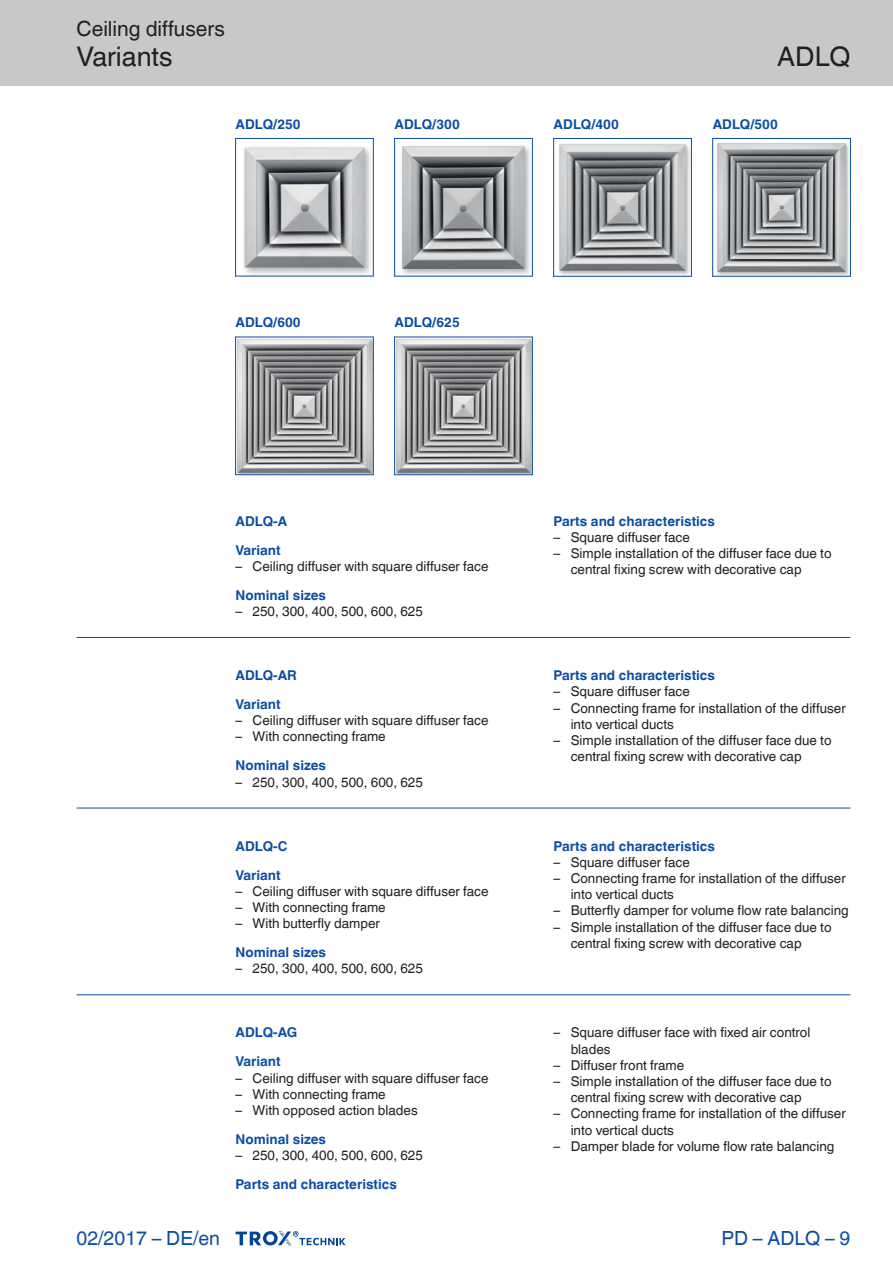
<style>
.page{position:relative;width:893px;height:1263px;background:#fff}
.page>*{position:absolute;margin:0;border:0;box-sizing:border-box;transform-origin:0 0}
.t1{font:27px "TROX Helvetica";color:#231f20}
.t2{font:21px "TROX Helvetica";color:#231f20}
.t3{font:19.5px "TROX Helvetica";color:#0d4da1}
.t4{font:13.5px/16.2px "TROX Helvetica";color:#231f20}
.t5{font:700 13.5px/29px "TROX Helvetica";color:#0d4da1}
</style>
<div class="page">
<div style="left:0;top:0;width:893px;height:85px;background:#c7c8ca"></div>
<svg style="left:236px;top:1231px;width:110px;height:15px"></svg>
<hr style="left:77px;top:637px;width:773px;height:1px;background:#0d4da1">
<hr style="left:77px;top:808px;width:773px;height:1px;background:#0d4da1">
<hr style="left:77px;top:994px;width:773px;height:1px;background:#0d4da1">
<img style="left:236px;top:139px;width:137px;height:137px">
<hr style="left:235px;top:138px;width:1px;height:138px;background:#0d4da1">
<hr style="left:373px;top:138px;width:1px;height:138px;background:#0d4da1">
<hr style="left:235px;top:138px;width:138px;height:1px;background:#0d4da1">
<hr style="left:235px;top:276px;width:138px;height:1px;background:#0d4da1">
<img style="left:395px;top:139px;width:137px;height:137px">
<hr style="left:394px;top:138px;width:1px;height:139px;background:#0d4da1">
<hr style="left:532px;top:138px;width:1px;height:139px;background:#0d4da1">
<hr style="left:394px;top:138px;width:138px;height:1px;background:#0d4da1">
<hr style="left:394px;top:276px;width:138px;height:1px;background:#0d4da1">
<img style="left:713px;top:139px;width:137px;height:137px">
<hr style="left:712px;top:138px;width:1px;height:139px;background:#0d4da1">
<hr style="left:850px;top:138px;width:1px;height:139px;background:#0d4da1">
<hr style="left:712px;top:138px;width:138px;height:1px;background:#0d4da1">
<hr style="left:712px;top:276px;width:138px;height:1px;background:#0d4da1">
<img style="left:554px;top:139px;width:137px;height:137px">
<hr style="left:553px;top:138px;width:1px;height:139px;background:#0d4da1">
<hr style="left:691px;top:138px;width:1px;height:139px;background:#0d4da1">
<hr style="left:553px;top:138px;width:138px;height:1px;background:#0d4da1">
<hr style="left:553px;top:276px;width:138px;height:1px;background:#0d4da1">
<img style="left:236px;top:338px;width:137px;height:136px">
<hr style="left:235px;top:337px;width:1px;height:138px;background:#0d4da1">
<hr style="left:373px;top:337px;width:1px;height:138px;background:#0d4da1">
<hr style="left:235px;top:337px;width:138px;height:1px;background:#0d4da1">
<hr style="left:235px;top:474px;width:138px;height:1px;background:#0d4da1">
<img style="left:395px;top:338px;width:137px;height:136px">
<hr style="left:394px;top:337px;width:1px;height:138px;background:#0d4da1">
<hr style="left:532px;top:337px;width:1px;height:138px;background:#0d4da1">
<hr style="left:394px;top:337px;width:138px;height:1px;background:#0d4da1">
<hr style="left:394px;top:474px;width:138px;height:1px;background:#0d4da1">
<h2 class="t2" style="left:77px;top:17px;width:150px">Ceiling diffusers</h2>
<h1 class="t1" style="left:77px;top:41px;width:98px">Variants</h1>
<h1 class="t1" style="left:777px;top:41px;width:75px">ADLQ</h1>
<p class="t5" style="left:236px;top:110px;width:67px">ADLQ/250</p>
<p class="t5" style="left:395px;top:110px;width:67px">ADLQ/300</p>
<p class="t5" style="left:554px;top:110px;width:67px">ADLQ/400</p>
<p class="t5" style="left:713px;top:110px;width:67px">ADLQ/500</p>
<p class="t5" style="left:236px;top:308px;width:67px">ADLQ/600</p>
<p class="t5" style="left:395px;top:308px;width:67px">ADLQ/625</p>
<p class="t5" style="left:236px;top:507px;width:53px">ADLQ-A<br>Variant</p>
<p class="t4" style="left:236px;top:558px;width:255px">– Ceiling diffuser with square diffuser face</p>
<p class="t5" style="left:236px;top:581px;width:92px">Nominal sizes</p>
<p class="t4" style="left:236px;top:603px;width:189px">– 250, 300, 400, 500, 600, 625</p>
<p class="t5" style="left:236px;top:661px;width:63px">ADLQ-AR<br>Variant</p>
<p class="t4" style="left:236px;top:712px;width:255px">– Ceiling diffuser with square diffuser face</p>
<p class="t4" style="left:236px;top:729px;width:152px">– With connecting frame</p>
<p class="t5" style="left:236px;top:751px;width:92px">Nominal sizes</p>
<p class="t4" style="left:236px;top:774px;width:189px">– 250, 300, 400, 500, 600, 625</p>
<p class="t5" style="left:236px;top:831px;width:53px">ADLQ-C<br>Variant</p>
<p class="t4" style="left:236px;top:883px;width:255px">– Ceiling diffuser with square diffuser face</p>
<p class="t4" style="left:236px;top:899px;width:152px">– With connecting frame</p>
<p class="t4" style="left:236px;top:915px;width:146px">– With butterfly damper</p>
<p class="t5" style="left:236px;top:938px;width:92px">Nominal sizes</p>
<p class="t4" style="left:236px;top:961px;width:189px">– 250, 300, 400, 500, 600, 625</p>
<h3 class="t3" style="left:77px;top:1227px;width:145px">02/2017 – DE/en</h3>
<p class="t5" style="left:236px;top:1018px;width:63px">ADLQ-AG<br>Variant</p>
<p class="t4" style="left:236px;top:1070px;width:255px">– Ceiling diffuser with square diffuser face</p>
<p class="t4" style="left:236px;top:1086px;width:152px">– With connecting frame</p>
<p class="t4" style="left:236px;top:1102px;width:184px">– With opposed action blades</p>
<p class="t5" style="left:236px;top:1125px;width:92px">Nominal sizes</p>
<p class="t4" style="left:236px;top:1147px;width:189px">– 250, 300, 400, 500, 600, 625</p>
<p class="t5" style="left:236px;top:1170px;width:163px">Parts and characteristics</p>
<p class="t5" style="left:554px;top:507px;width:163px">Parts and characteristics</p>
<p class="t4" style="left:554px;top:529px;width:138px">– Square diffuser face</p>
<p class="t4" style="left:571px;top:545px;width:262px;text-indent:-17px">– Simple installation of the diffuser face due to central fixing screw with decorative cap</p>
<p class="t5" style="left:554px;top:661px;width:163px">Parts and characteristics</p>
<p class="t4" style="left:554px;top:683px;width:138px">– Square diffuser face</p>
<p class="t4" style="left:571px;top:700px;width:277px;text-indent:-17px">– Connecting frame for installation of the diffuser into vertical ducts</p>
<p class="t4" style="left:571px;top:732px;width:262px;text-indent:-17px">– Simple installation of the diffuser face due to central fixing screw with decorative cap</p>
<p class="t5" style="left:554px;top:831px;width:163px">Parts and characteristics</p>
<p class="t4" style="left:554px;top:854px;width:138px">– Square diffuser face</p>
<p class="t4" style="left:571px;top:870px;width:277px;text-indent:-17px">– Connecting frame for installation of the diffuser into vertical ducts</p>
<p class="t4" style="left:554px;top:903px;width:297px">– Butterfly damper for volume flow rate balancing</p>
<p class="t4" style="left:571px;top:919px;width:262px;text-indent:-17px">– Simple installation of the diffuser face due to central fixing screw with decorative cap</p>
<p class="t4" style="left:571px;top:1025px;width:241px;text-indent:-17px">– Square diffuser face with fixed air control blades</p>
<p class="t4" style="left:554px;top:1057px;width:132px">– Diffuser front frame</p>
<p class="t4" style="left:571px;top:1073px;width:262px;text-indent:-17px">– Simple installation of the diffuser face due to central fixing screw with decorative cap</p>
<p class="t4" style="left:571px;top:1106px;width:277px;text-indent:-17px">– Connecting frame for installation of the diffuser into vertical ducts</p>
<p class="t4" style="left:554px;top:1138px;width:282px">– Damper blade for volume flow rate balancing</p>
<h3 class="t3" style="left:721px;top:1227px;width:130px">PD – ADLQ – 9</h3>
</div>
